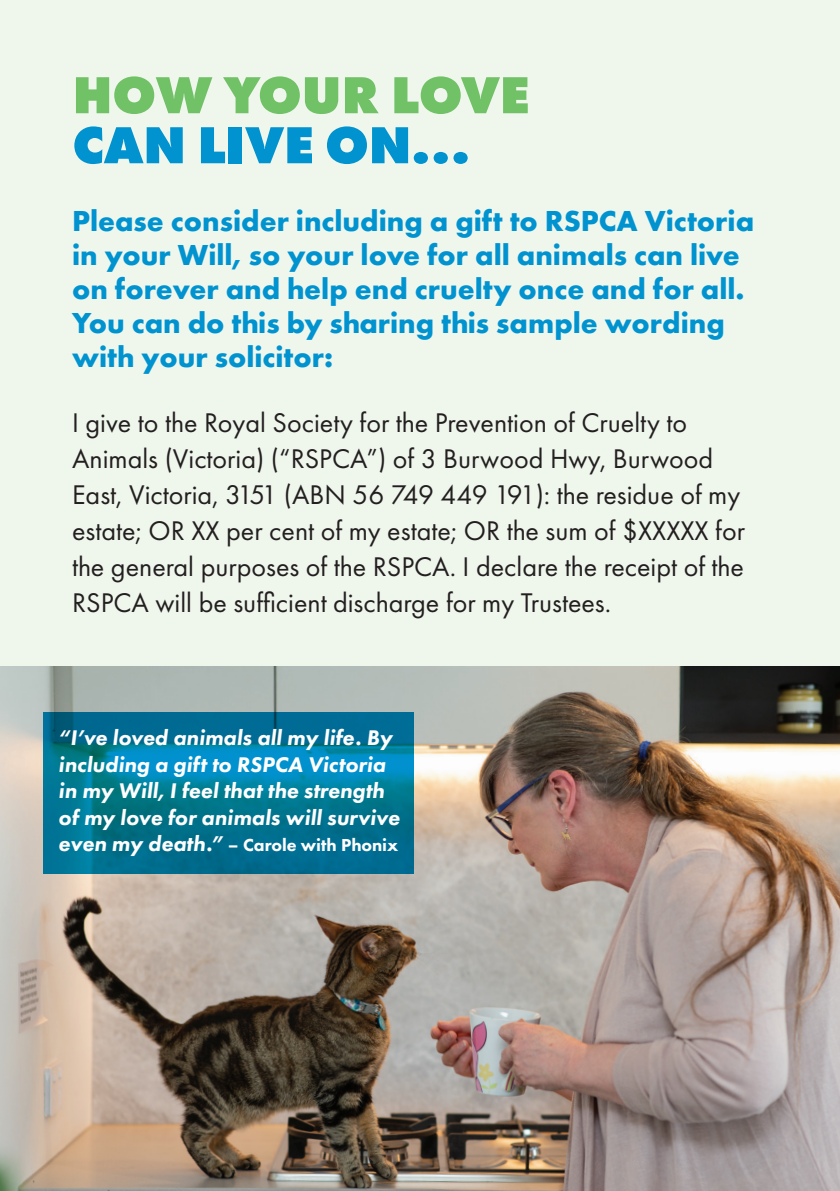
<style>
.page{position:relative;width:840px;height:1191px;background:#fff}
.page>*{position:absolute;margin:0;border:0;box-sizing:border-box;transform-origin:0 0}
.t1{font:800 54px/50px "Futura PT";letter-spacing:-.01em;color:#71c167}
.t2{font:700 30px/34px "Futura PT";color:#0093d0}
.t3{font:28px/36px "Futura PT";color:#231f20}
.t4{font:italic 800 22px/26.4px "Futura PT";color:#fff}
.t5{font:800 18px "Futura PT";color:#fff}
.s1{color:#0093d0}
.s2{font-style:italic;font-size:22px}
</style>
<div class="page">
<div style="left:0;top:0;width:839px;height:710px;background:#eff7ed"></div>
<img style="left:0;top:666px;width:839px;height:525px">
<svg style="left:43px;top:712px;width:370px;height:162px;background:#007698"></svg>
<p class="t1" style="left:72px;top:69px;width:458px">HOW YOUR LOVE<br><span class="s1">CAN LIVE ON…</span></p>
<p class="t2" style="left:72px;top:203px;width:683px">Please consider including a gift to RSPCA Victoria in your Will, so your love for all animals can live on forever and help end cruelty once and for all.<br>You can do this by sharing this sample wording with your solicitor:</p>
<p class="t3" style="left:72px;top:404px;width:674px">I give to the Royal Society for the Prevention of Cruelty to Animals (Victoria) (“RSPCA”) of 3 Burwood Hwy, Burwood East, Victoria, 3151 (ABN 56 749 449 191): the residue of my estate; OR XX per cent of my estate; OR the sum of $XXXXX for the general purposes of the RSPCA. I declare the receipt of the RSPCA will be sufficient discharge for my Trustees.</p>
<p class="t4" style="left:58px;top:724px;width:343px">“I’ve loved animals all my life. By including a gift to RSPCA Victoria in my Will, I feel that the strength of my love for animals will survive</p>
<p class="t5" style="left:58px;top:834px;width:341px"><span class="s2">even my death.”</span> – Carole with Phonix</p>
</div>
